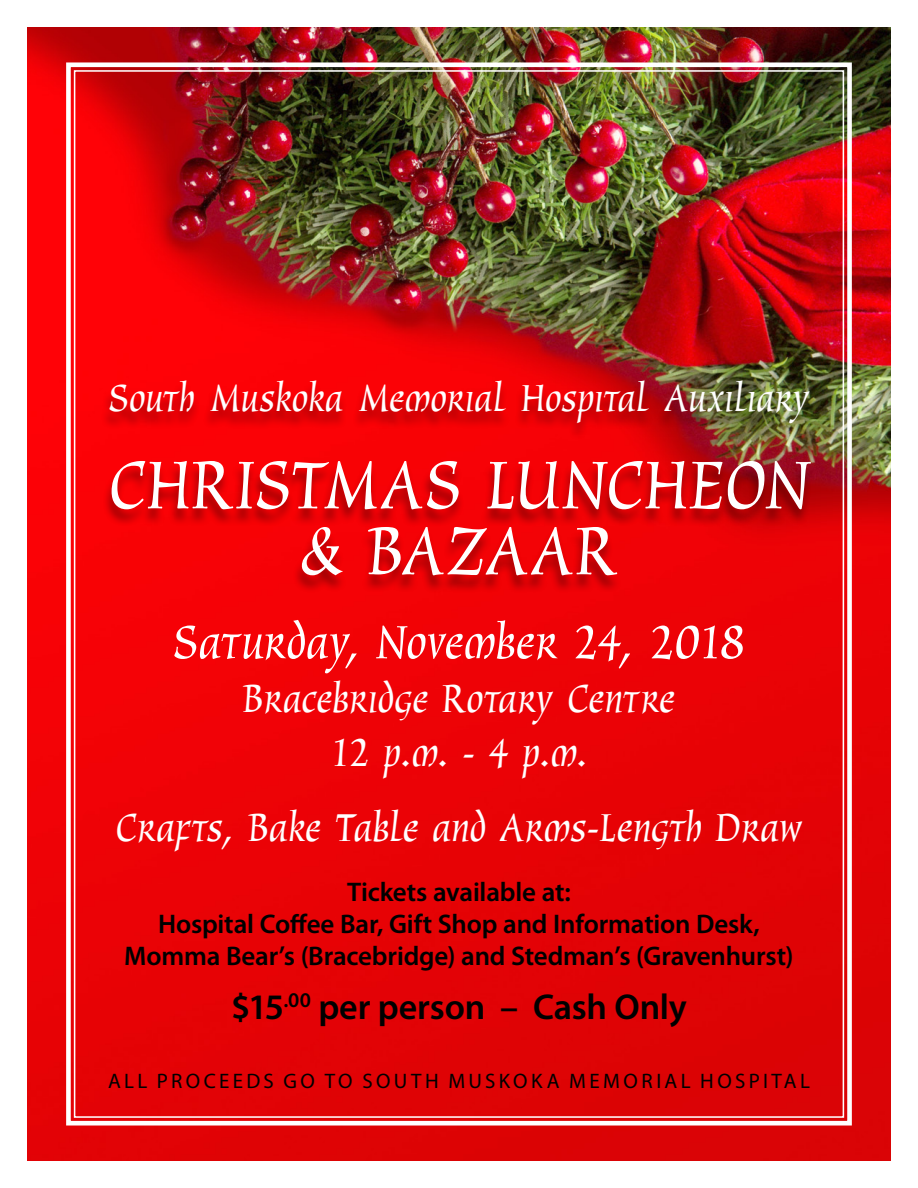
<style>
.page{position:relative;width:918px;height:1188px;background:#fff}
.page>*{position:absolute;margin:0;border:0;box-sizing:border-box;transform-origin:0 0}
.t1{font:78px/66px "Oxford";letter-spacing:.01em;color:#fff;text-align:center}
.t2{font:54px "Oxford";letter-spacing:-.005em;color:#fff}
.t3{font:45px/54px "Oxford";letter-spacing:-.005em;color:#fff;text-align:center}
.t4{font:43.5px "Oxford";color:#fff}
.t5{font:600 36px "Myriad Pro";letter-spacing:-.01em;color:#000}
.t6{font:600 27px/32.4px "Myriad Pro";letter-spacing:-.01em;color:#000;text-align:center}
.t7{font:21px "Myriad Pro";letter-spacing:.155em;color:#000}
</style>
<div class="page">
<img style="left:27px;top:27px;width:864px;height:1134px">
<img style="left:64px;top:60px;width:790px;height:1068px">
<div style="left:101px;top:383px;width:716px;height:210px;background:#000;opacity:.4"></div>
<h3 class="t4" style="left:108px;top:374px;width:703px">South Muskoka Memorial Hospital Auxiliary</h3>
<h1 class="t1" style="left:108px;top:454px;width:703px">CHRISTMAS LUNCHEON &amp; BAZAAR</h1>
<h2 class="t2" style="left:172px;top:612px;width:575px">Saturday, November 24, 2018</h2>
<h3 class="t3" style="left:243px;top:673px;width:434px">Bracebridge Rotary Centre<br>12 p.m. - 4 p.m.</h3>
<h3 class="t3" style="left:116px;top:802px;width:688px">Crafts, Bake Table and Arms-Length Draw</h3>
<p class="t6" style="left:124px;top:875px;width:671px">Tickets available at:<br>Hospital Coffee Bar, Gift Shop and Information Desk,<br>Momma Bear’s (Bracebridge) and Stedman’s (Gravenhurst)</p>
<h3 class="t5" style="left:231px;top:984px;width:457px">$15<sup>.00</sup> per person – Cash Only</h3>
<p class="t7" style="left:108px;top:1068px;width:703px">ALL PROCEEDS GO TO SOUTH MUSKOKA MEMORIAL HOSPITAL</p>
</div>
